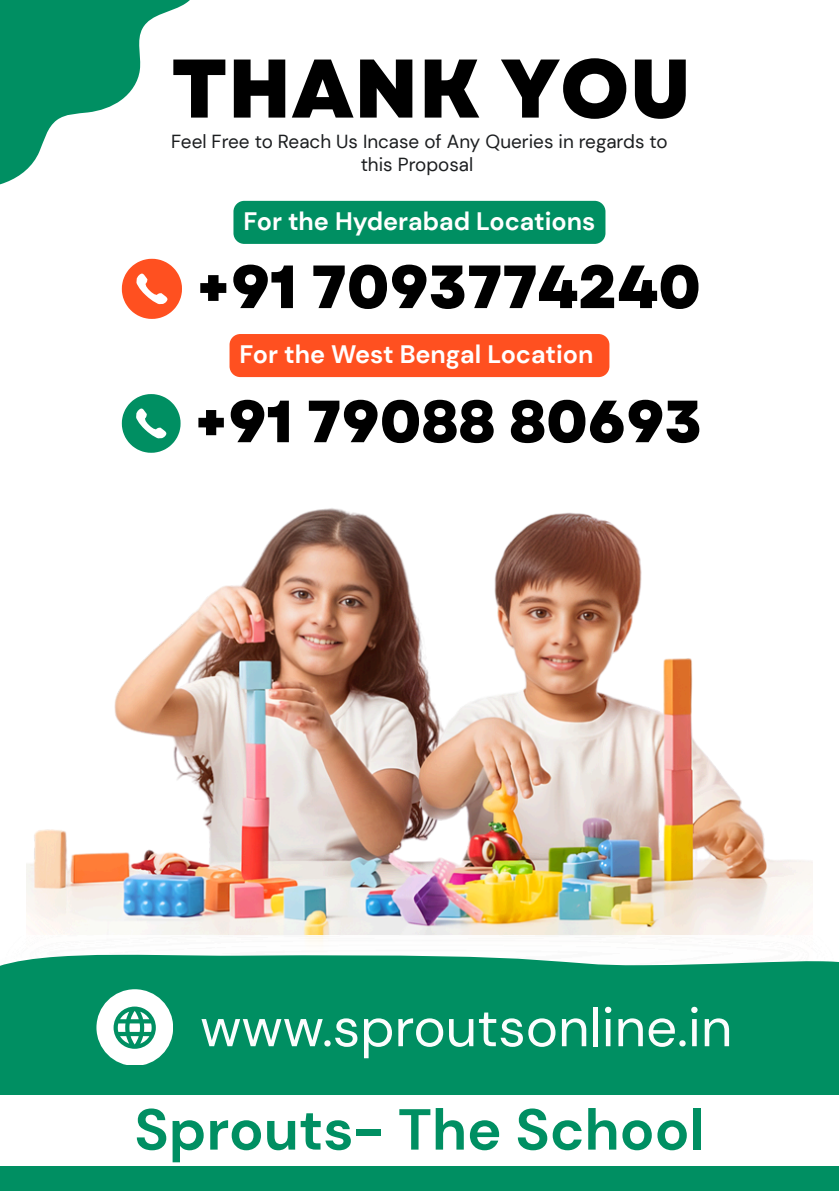
<style>
.page{position:relative;width:839px;height:1191px;background:#fff}
.page>*{position:absolute;margin:0;border:0;box-sizing:border-box;transform-origin:0 0}
.t1{font:800 83px "Garet";color:#000}
.t2{font:800 60.8px "Garet";color:#000}
.t3{font:800 59.4px "Garet";color:#000}
.t4{font:700 57.8px "DM Sans";color:#008f62}
.t5{font:54.8px "DM Sans";color:#fbfdfd}
.t6{font:700 25.2px "DM Sans";color:#fff}
.t7{font:18.8px/22.4px "DM Sans";color:#1c1e20;text-align:center}
</style>
<div class="page">
<img style="left:26px;top:508px;width:786px;height:428px">
<svg style="left:0;top:0;width:190px;height:185px;fill:#008f62"></svg>
<svg style="left:0;top:936px;width:838px;height:255px;background:#219d76"></svg>
<svg style="left:122px;top:259px;width:60px;height:60px"></svg>
<svg style="left:96px;top:989px;width:76px;height:76px"></svg>
<div style="left:0;top:1096px;width:838px;height:70px;background:#fff"></div>
<svg style="left:122px;top:394px;width:58px;height:59px"></svg>
<div style="left:233px;top:201px;width:372px;height:43px;background:#008f62;border-radius:11px"></div>
<div style="left:229px;top:334px;width:380px;height:43px;background:#ff5020;border-radius:11px"></div>
<h1 class="t1" style="left:171px;top:29px;width:522px">THANK YOU</h1>
<p class="t7" style="left:171px;top:131px;width:498px">Feel Free to Reach Us Incase of Any Queries in regards to this Proposal</p>
<h3 class="t6" style="left:243px;top:205px;width:353px">For the Hyderabad Locations</h3>
<h2 class="t2" style="left:196px;top:243px;width:506px">+91 7093774240</h2>
<h3 class="t6" style="left:239px;top:338px;width:355px">For the West Bengal Location</h3>
<h3 class="t3" style="left:194px;top:379px;width:509px">+91 79088 80693</h3>
<h3 class="t5" style="left:200px;top:992px;width:533px">www.sproutsonline.in</h3>
<h3 class="t4" style="left:134px;top:1092px;width:571px">Sprouts- The School</h3>
</div>
